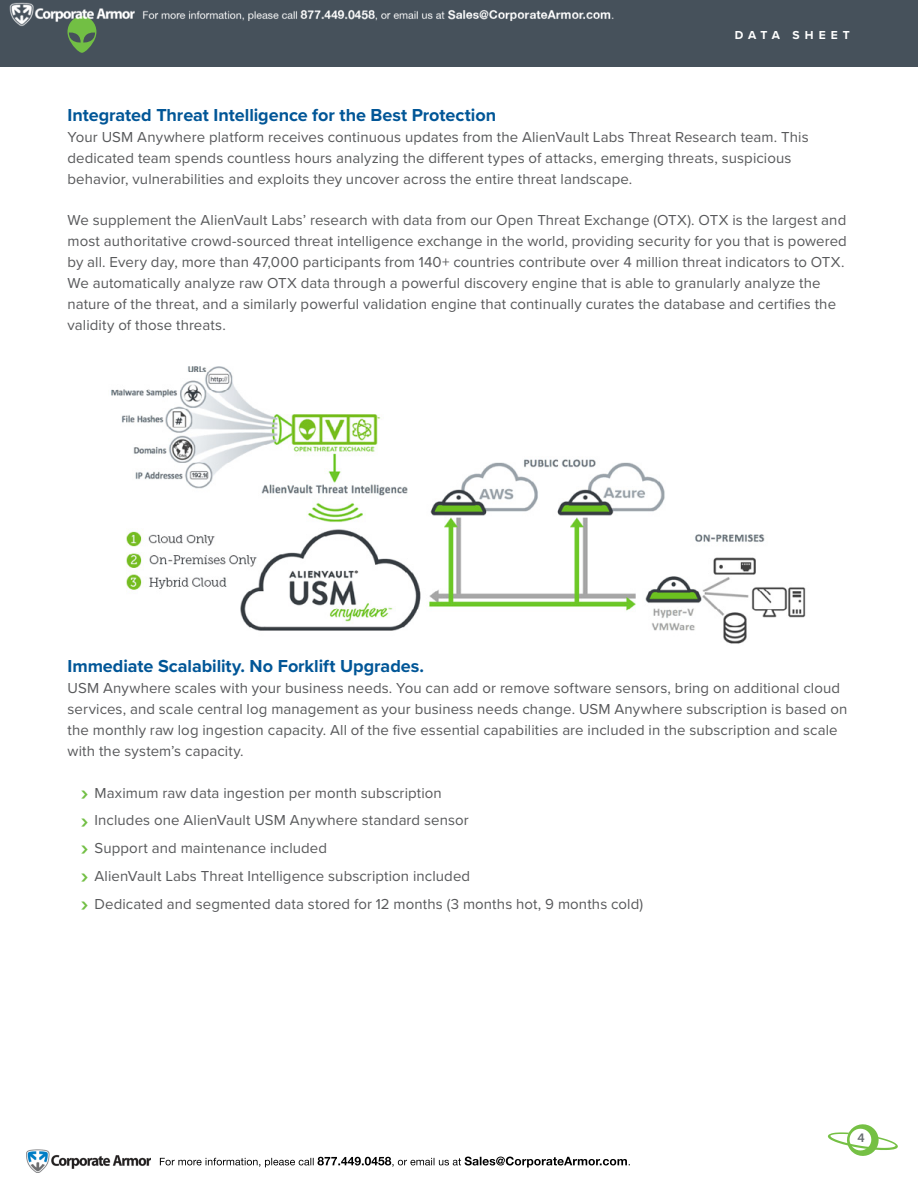
<style>
.page{position:relative;width:918px;height:1188px;background:#fff}
.page>*{position:absolute;margin:0;border:0;box-sizing:border-box;transform-origin:0 0}
.t1{font:700 18px "Proxima Nova";letter-spacing:-.005em;color:#015697}
.t2{font:15px/21px "Proxima Nova";letter-spacing:.005em;color:#58595b}
.t3{font:700 12px "Proxima Nova";letter-spacing:.415em;color:#fff}
.t4{font:12px "Museo Slab 700";color:#686d72}
.s1{font-weight:700;font-size:22.5px;color:#72bf44}
</style>
<div class="page">
<div style="left:0;top:0;width:918px;height:68px;background:#46515b"></div>
<svg style="left:68px;top:29px;width:28px;height:24px"></svg>
<svg style="left:827px;top:1124px;width:71px;height:32px"></svg>
<img style="left:111px;top:366px;width:695px;height:278px">
<img style="left:26px;top:1149px;width:604px;height:24px">
<img style="left:9px;top:2px;width:605px;height:27px">
<p class="t3" style="left:735px;top:28px;width:116px">DATA SHEET</p>
<p class="t1" style="left:68px;top:104px;width:430px">Integrated Threat Intelligence for the Best Protection</p>
<p class="t2" style="left:68px;top:127px;width:743px">Your USM Anywhere platform receives continuous updates from the AlienVault Labs Threat Research team. This dedicated team spends countless hours analyzing the different types of attacks, emerging threats, suspicious behavior, vulnerabilities and exploits they uncover across the entire threat landscape.</p>
<p class="t2" style="left:68px;top:210px;width:781px">We supplement the AlienVault Labs’ research with data from our Open Threat Exchange (OTX). OTX is the largest and most authoritative crowd-sourced threat intelligence exchange in the world, providing security for you that is powered by all. Every day, more than 47,000 participants from 140+ countries contribute over 4 million threat indicators to OTX.<br>We automatically analyze raw OTX data through a powerful discovery engine that is able to granularly analyze the nature of the threat, and a similarly powerful validation engine that continually curates the database and certifies the validity of those threats.</p>
<p class="t1" style="left:68px;top:656px;width:358px">Immediate Scalability. No Forklift Upgrades.</p>
<p class="t2" style="left:68px;top:678px;width:781px">USM Anywhere scales with your business needs. You can add or remove software sensors, bring on additional cloud services, and scale central log management as your business needs change. USM Anywhere subscription is based on the monthly raw log ingestion capacity. All of the five essential capabilities are included in the subscription and scale with the system’s capacity.</p>
<p class="t2" style="left:81px;top:779px;width:564px;line-height:27.8px"><span class="s1">›</span> Maximum raw data ingestion per month subscription<br><span class="s1">›</span> Includes one AlienVault USM Anywhere standard sensor<br><span class="s1">›</span> Support and maintenance included<br><span class="s1">›</span> AlienVault Labs Threat Intelligence subscription included<br><span class="s1">›</span> Dedicated and segmented data stored for 12 months (3 months hot, 9 months cold)</p>
<p class="t4" style="left:858px;top:1131px;width:9px">4</p>
</div>
